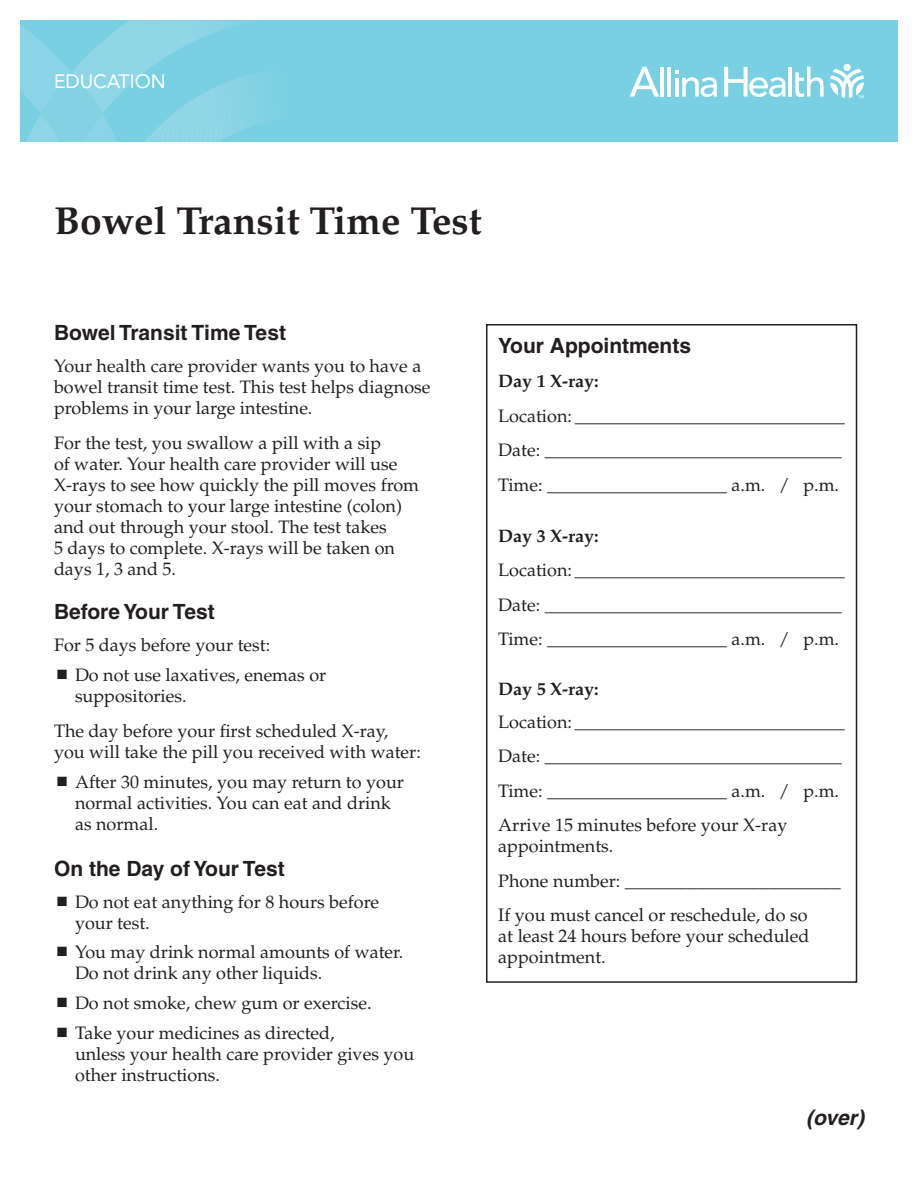
<style>
.page{position:relative;width:918px;height:1188px;background:#fff}
.page>*{position:absolute;margin:0;border:0;box-sizing:border-box;transform-origin:0 0}
.t1{font:700 39px "Palatino";color:#231f20}
.Headline{font:700 21px "Helvetica";color:#231f20}
.Headline_after_bulle{font:700 21px "Helvetica";color:#231f20}
.t2{font:italic 700 21px "Helvetica";color:#231f20}
.Kicker{font:19.2px "Avenir LT Std";color:#fff}
.Body_copy_after_bull{font:18px/21px "Palatino";color:#231f20}
.Body_copy{font:18px/21px "Palatino";color:#231f20}
.Body_copy_before_bul{font:18px/21px "Palatino";color:#231f20}
.Body_copy-2{font:700 18px "Palatino";color:#231f20}
.s1{font-weight:700}
</style>
<div class="page">
<div style="left:20px;top:20px;width:878px;height:122px;background:#78d0e2"></div>
<svg style="left:20px;top:20px;width:246px;height:122px"></svg>
<svg style="left:830px;top:69px;width:34px;height:29px"></svg>
<div style="left:844px;top:64px;width:7px;height:7px;background:#fff;border-radius:50%"></div>
<hr style="left:660px;top:67px;width:4px;height:30px;background:#fff">
<hr style="left:667px;top:67px;width:4px;height:30px;background:#fff">
<hr style="left:789px;top:67px;width:3px;height:30px;background:#fff">
<svg style="left:795px;top:67px;width:29px;height:30px"></svg>
<svg style="left:675px;top:71px;width:42px;height:26px"></svg>
<svg style="left:629px;top:67px;width:30px;height:30px"></svg>
<svg style="left:724px;top:67px;width:62px;height:30px"></svg>
<div style="left:486px;top:324px;width:371px;height:659px;border:2px solid #231f20"></div>
<p class="Kicker" style="left:54px;top:70px;width:113px">EDUCATION</p>
<p class="t1" style="left:54px;top:198px;width:429px">Bowel Transit Time Test</p>
<p class="Headline" style="left:54px;top:320px;width:234px">Bowel Transit Time Test</p>
<p class="Body_copy_before_bul" style="left:54px;top:356px;width:378px">Your health care provider wants you to have a bowel transit time test. This test helps diagnose problems in your large intestine.</p>
<p class="Body_copy_after_bull" style="left:54px;top:433px;width:367px">For the test, you swallow a pill with a sip<br>of water. Your health care provider will use X-rays to see how quickly the pill moves from your stomach to your large intestine (colon) and out through your stool. The test takes<br>5 days to complete. X-rays will be taken on days 1, 3 and 5.</p>
<p class="Headline" style="left:54px;top:599px;width:162px">Before Your Test</p>
<p class="Body_copy_before_bul" style="left:54px;top:634px;width:218px">For 5 days before your test:</p>
<p class="Body_copy_after_bull" style="left:75px;top:664px;width:253px">Do not use laxatives, enemas or suppositories.</p>
<p class="Body_copy_before_bul" style="left:54px;top:720px;width:368px">The day before your first scheduled X-ray, you will take the pill you received with water:</p>
<p class="Body_copy_after_bull" style="left:75px;top:771px;width:330px">After 30 minutes, you may return to your normal activities. You can eat and drink as normal.</p>
<p class="Headline_after_bulle" style="left:54px;top:856px;width:232px">On the Day of Your Test</p>
<p class="Body_copy_after_bull" style="left:75px;top:891px;width:306px">Do not eat anything for 8 hours before your test.</p>
<p class="Body_copy_after_bull" style="left:75px;top:942px;width:330px">You may drink normal amounts of water.<br>Do not drink any other liquids.</p>
<p class="Body_copy_after_bull" style="left:75px;top:993px;width:298px">Do not smoke, chew gum or exercise.</p>
<p class="Body_copy_after_bull" style="left:75px;top:1022px;width:341px">Take your medicines as directed,<br>unless your health care provider gives you other instructions.</p>
<p class="Headline" style="left:498px;top:332px;width:194px">Your Appointments</p>
<p class="Body_copy-2" style="left:498px;top:371px;width:102px">Day 1 X-ray:</p>
<p class="Body_copy" style="left:498px;top:406px;width:348px">Location: ______________________________</p>
<p class="Body_copy" style="left:498px;top:440px;width:345px">Date: _________________________________</p>
<p class="Body_copy" style="left:498px;top:475px;width:342px">Time: ____________________ a.m. / p.m.</p>
<p class="Body_copy-2" style="left:498px;top:525px;width:102px">Day 3 X-ray:</p>
<p class="Body_copy" style="left:498px;top:560px;width:348px">Location: ______________________________</p>
<p class="Body_copy" style="left:498px;top:595px;width:345px">Date: _________________________________</p>
<p class="Body_copy" style="left:498px;top:629px;width:342px">Time: ____________________ a.m. / p.m.</p>
<p class="Body_copy" style="left:498px;top:673px;width:348px;line-height:33px"><span class="s1">Day 5 X-ray:<br></span>Location: ______________________________</p>
<p class="Body_copy" style="left:498px;top:746px;width:345px">Date: _________________________________</p>
<p class="Body_copy" style="left:498px;top:781px;width:342px">Time: ____________________ a.m. / p.m.</p>
<p class="Body_copy" style="left:498px;top:815px;width:291px">Arrive 15 minutes before your X-ray appointments.</p>
<p class="Body_copy" style="left:498px;top:871px;width:344px">Phone number: ________________________</p>
<p class="Body_copy" style="left:498px;top:905px;width:313px;text-align:justify">If you must cancel or reschedule, do so at least 24 hours before your scheduled appointment.</p>
<p class="t2" style="left:806px;top:1105px;width:59px">(over)</p>
</div>
